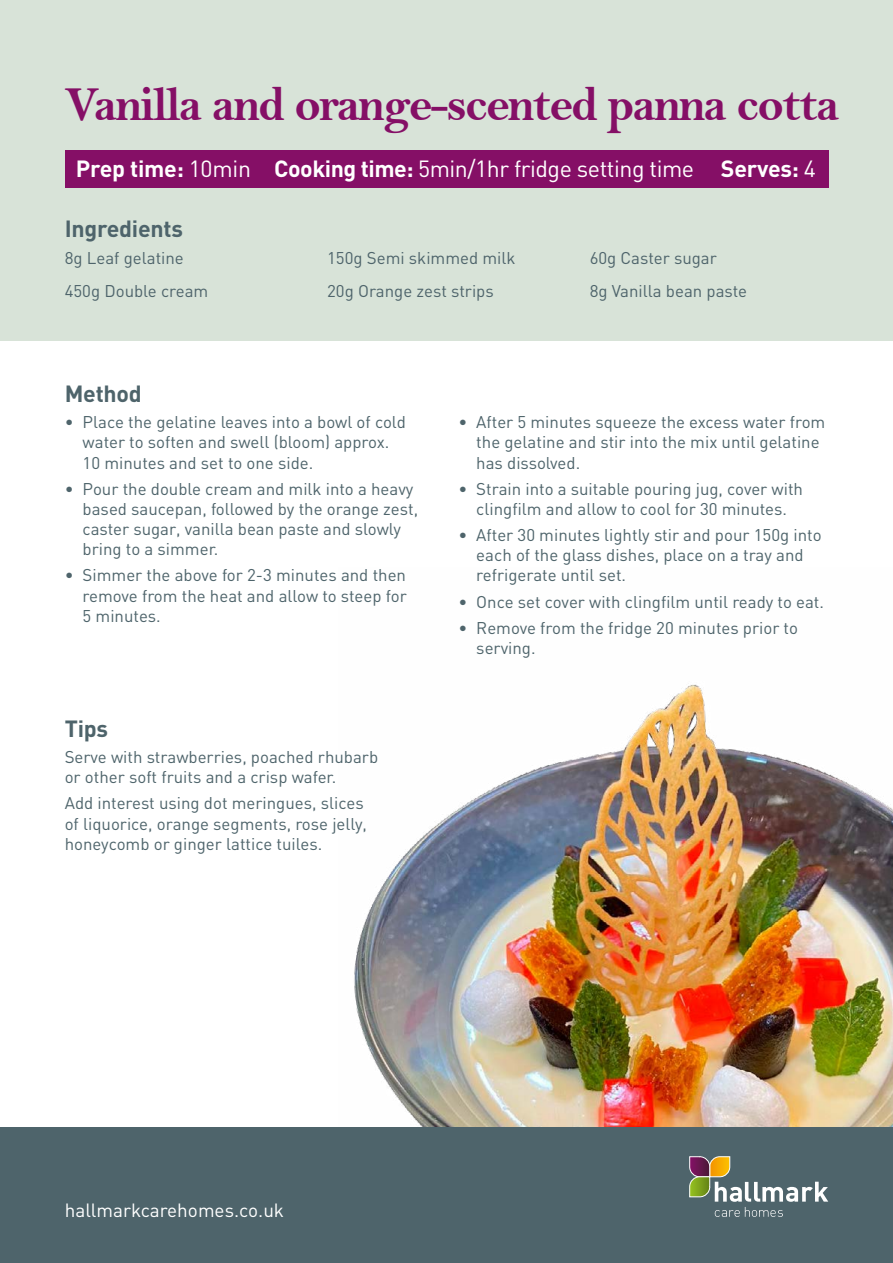
<style>
.page{position:relative;width:893px;height:1263px;background:#fff}
.page>*{position:absolute;margin:0;border:0;box-sizing:border-box;transform-origin:0 0}
.t1{font:49.35px "Bell MT Bold";letter-spacing:-.04em;color:#850f66}
.t2{font:23.1px "DIN";letter-spacing:-.02em;color:#fff}
.t3{font:700 23.1px "DIN";letter-spacing:-.01em;color:#4e646b}
.t4{font:18.9px "DIN";color:#fff}
.t5{font:16.8px/20.2px "DIN";color:#4e646b}
.s1{font-weight:700}
</style>
<div class="page">
<img style="left:354px;top:684px;width:539px;height:443px">
<div style="left:0;top:0;width:893px;height:340px;background:#d8e3d8"></div>
<div style="left:0;top:1127px;width:893px;height:136px;background:#4e646b"></div>
<svg style="left:689px;top:1156px;width:139px;height:61px"></svg>
<div style="left:65px;top:150px;width:763px;height:38px;background:#850f66"></div>
<h1 class="t1" style="left:65px;top:75px;width:777px">Vanilla and orange-scented panna cotta</h1>
<h2 class="t2" style="left:76px;top:154px;width:741px"><span class="s1">Prep time:</span> 10min <span class="s1">Cooking time:</span> 5min/1hr fridge setting time <span class="s1">Serves:</span> 4</h2>
<h2 class="t3" style="left:65px;top:214px;width:120px">Ingredients</h2>
<p class="t5" style="left:65px;top:241px;width:145px;line-height:32.8px">8g Leaf gelatine<br>450g Double cream</p>
<p class="t5" style="left:327px;top:241px;width:190px;line-height:32.8px">150g Semi skimmed milk<br>20g Orange zest strips</p>
<p class="t5" style="left:590px;top:241px;width:159px;line-height:32.8px">60g Caster sugar<br>8g Vanilla bean paste</p>
<h2 class="t3" style="left:65px;top:378px;width:79px">Method</h2>
<p class="t5" style="left:83px;top:412px;width:325px;text-indent:-18px">• Place the gelatine leaves into a bowl of cold water to soften and swell (bloom) approx.<br>10 minutes and set to one side.</p>
<p class="t5" style="left:83px;top:478px;width:337px;text-indent:-18px">• Pour the double cream and milk into a heavy based saucepan, followed by the orange zest, caster sugar, vanilla bean paste and slowly bring to a simmer.</p>
<p class="t5" style="left:83px;top:565px;width:326px;text-align:justify;text-indent:-18px">• Simmer the above for 2-3 minutes and then remove from the heat and allow to steep for 5 minutes.</p>
<h2 class="t3" style="left:65px;top:713px;width:45px">Tips</h2>
<p class="t5" style="left:65px;top:746px;width:315px">Serve with strawberries, poached rhubarb or other soft fruits and a crisp wafer.</p>
<p class="t5" style="left:65px;top:793px;width:304px">Add interest using dot meringues, slices of liquorice, orange segments, rose jelly, honeycomb or ginger lattice tuiles.</p>
<p class="t5" style="left:476px;top:412px;width:351px;text-indent:-18px">• After 5 minutes squeeze the excess water from the gelatine and stir into the mix until gelatine has dissolved.</p>
<p class="t5" style="left:458px;top:478px;width:346px;text-align:center">• Strain into a suitable pouring jug, cover with clingfilm and allow to cool for 30 minutes.</p>
<p class="t5" style="left:476px;top:524px;width:347px;text-indent:-18px">• After 30 minutes lightly stir and pour 150g into each of the glass dishes, place on a tray and refrigerate until set.</p>
<p class="t5" style="left:458px;top:591px;width:367px">• Once set cover with clingfilm until ready to eat.</p>
<p class="t5" style="left:476px;top:617px;width:323px;text-indent:-18px">• Remove from the fridge 20 minutes prior to serving.</p>
<p class="t4" style="left:65px;top:1198px;width:221px">hallmarkcarehomes.co.uk</p>
</div>
